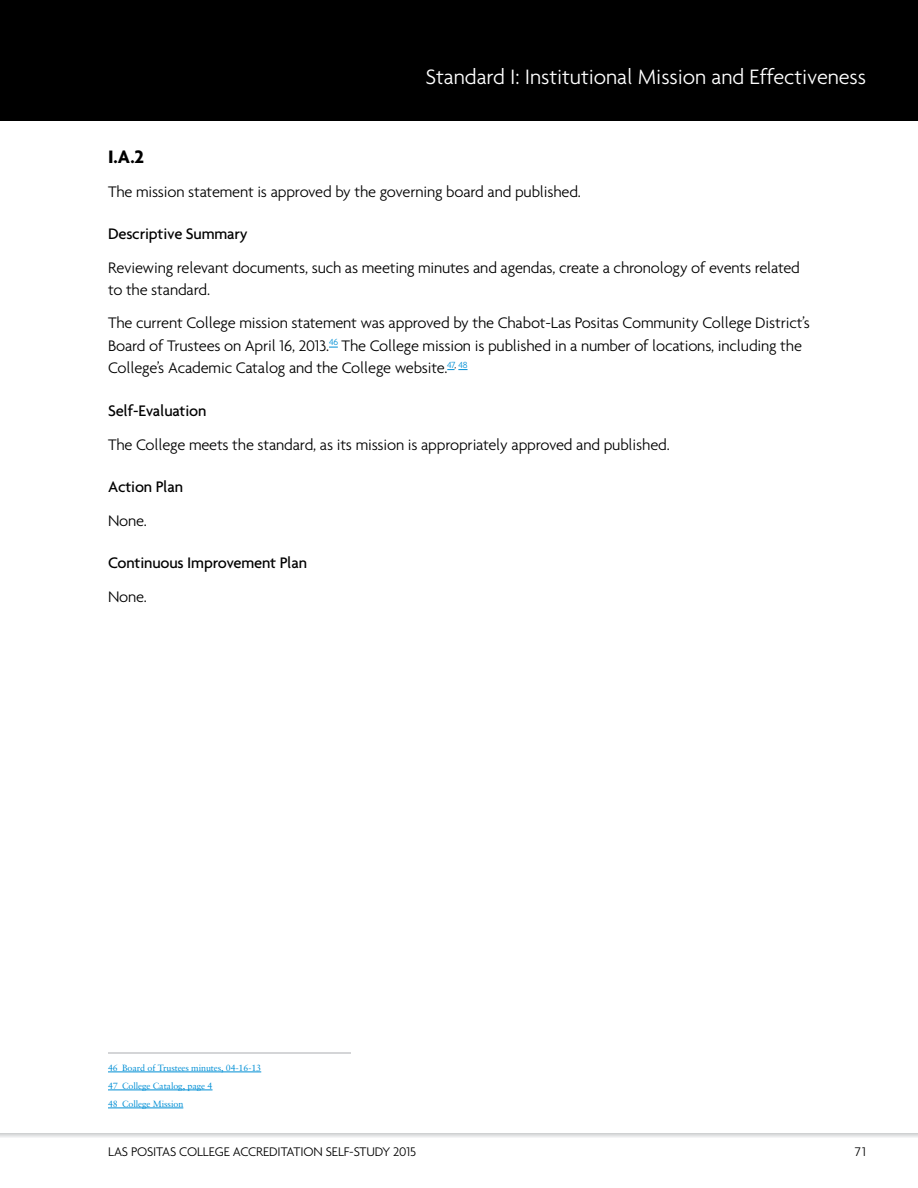
<style>
.page{position:relative;width:918px;height:1188px;background:#fff}
.page>*{position:absolute;margin:0;border:0;box-sizing:border-box;transform-origin:0 0}
.t1{font:300 22.5px "Agenda";letter-spacing:-.005em;color:#fff}
.t2{font:700 19.5px "Agenda";color:#000}
.t3{font:300 16.5px/22.5px "Agenda";letter-spacing:-.01em;color:#000}
.t4{font:500 16.5px "Agenda";letter-spacing:-.01em;color:#000}
.t5{font:300 13.5px "Agenda";letter-spacing:-.01em;color:#000}
.t6{font:9px/18px "Sabon";letter-spacing:-.01em;color:#008fd5}
</style>
<div class="page">
<div style="left:0;top:0;width:918px;height:122px;background:#000"></div>
<svg style="left:0;top:1133px;width:918px;height:4px;background:#dddedf"></svg>
<svg style="left:447px;top:369px;width:21px;height:1px"></svg>
<hr style="left:108px;top:1053px;width:243px;height:1px;background:#abadb0">
<hr style="left:108px;top:1072px;width:153px;height:1px;background:#008fd5">
<hr style="left:108px;top:1090px;width:105px;height:1px;background:#008fd5">
<hr style="left:108px;top:1108px;width:75px;height:1px;background:#008fd5">
<h1 class="t1" style="left:426px;top:63px;width:442px">Standard I: Institutional Mission and Effectiveness</h1>
<p class="t2" style="left:108px;top:145px;width:37px">I.A.2</p>
<p class="t3" style="left:108px;top:180px;width:475px">The mission statement is approved by the governing board and published.</p>
<p class="t4" style="left:108px;top:224px;width:141px">Descriptive Summary</p>
<p class="t3" style="left:108px;top:256px;width:694px">Reviewing relevant documents, such as meeting minutes and agendas, create a chronology of events related to the standard.</p>
<p class="t3" style="left:108px;top:312px;width:703px">The current College mission statement was approved by the Chabot-Las Positas Community College District’s<br>Board of Trustees on April 16, 2013.<sup>46</sup> The College mission is published in a number of locations, including the<br>College’s Academic Catalog and the College website.<sup>47</sup><sup>,</sup> <sup>48</sup></p>
<p class="t4" style="left:108px;top:401px;width:100px">Self-Evaluation</p>
<p class="t3" style="left:108px;top:433px;width:563px">The College meets the standard, as its mission is appropriately approved and published.</p>
<p class="t4" style="left:108px;top:477px;width:77px">Action Plan</p>
<p class="t3" style="left:108px;top:509px;width:41px">None.</p>
<p class="t4" style="left:108px;top:553px;width:201px">Continuous Improvement Plan</p>
<p class="t3" style="left:108px;top:585px;width:41px">None.</p>
<p class="t6" style="left:108px;top:1059px;width:155px">46 Board of Trustees minutes, 04-16-13<br>47 College Catalog, page 4<br>48 College Mission</p>
<p class="t5" style="left:108px;top:1144px;width:310px">LAS POSITAS COLLEGE ACCREDITATION SELF-STUDY 2015</p>
<p class="t5" style="left:855px;top:1144px;width:13px">71</p>
</div>
